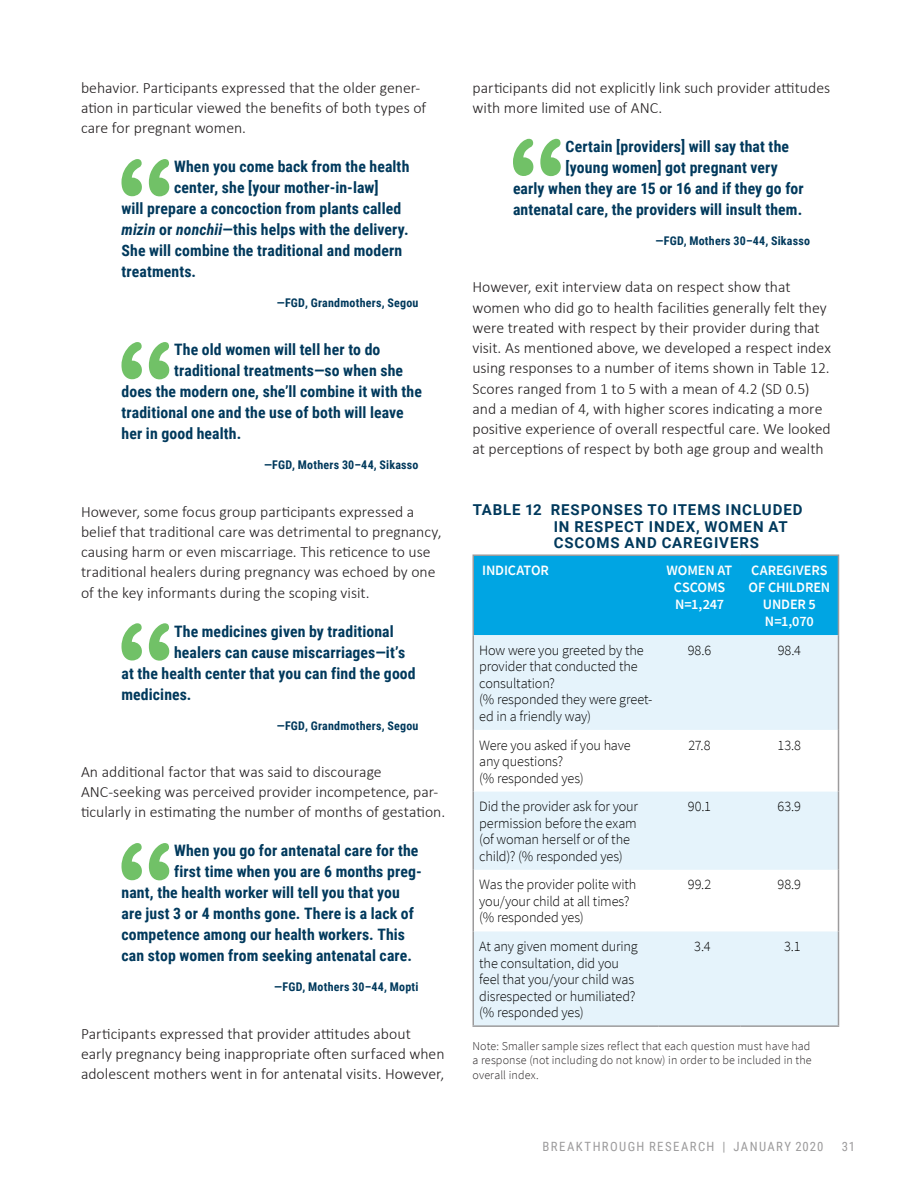
<style>
.page{position:relative;width:918px;height:1188px;background:#fff}
.page>*{position:absolute;margin:0;border:0;box-sizing:border-box;transform-origin:0 0}
.INLINE_QUOTE{font:127.35px "Arial Rounded MT Bold";color:#71c167}
.BODY_COPY{font:300 15.75px/20.2px "Calibri";color:#231f20}
.INLINE_QUOTE-2{font:700 15.75px "Roboto Condensed";letter-spacing:.005em;color:#00395c}
.TABLE_TITLE{font:700 15px/16.5px "Roboto";letter-spacing:.06em;color:#00395c}
.TABLE_-_CONTENT_-_LE{font:300 14.25px/16.5px "Source Sans Pro";letter-spacing:-.01em;color:#000}
.TABLE_-_ROW___COLUMN{font:600 14.25px/17.1px "Source Sans Pro";letter-spacing:-.01em;color:#fff;text-align:center}
.TABLE_-_CONTENT{font:300 14.25px "Source Sans Pro";letter-spacing:-.005em;color:#000}
.t1{font:12.75px "Roboto Condensed";letter-spacing:.11em;color:#9c9b9c}
.TABLE_TITLE-2{font:300 12px/14.4px "Source Sans Pro";letter-spacing:.01em;color:#231f20;text-align:justify}
.INLINE_QUOTE_AUTHOR{font:700 12px "Roboto Condensed";letter-spacing:.02em;color:#00395c}
.s1{font-style:italic}
</style>
<div class="page">
<div style="left:474px;top:556px;width:364px;height:79px;background:#00a5e3"></div>
<svg style="left:474px;top:635px;width:364px;height:390px;fill:#e5f3fb"></svg>
<hr style="left:472px;top:554px;width:187px;height:2px;background:#9c9b9c">
<hr style="left:472px;top:556px;width:2px;height:79px;background:#9c9b9c">
<hr style="left:659px;top:554px;width:81px;height:2px;background:#9c9b9c">
<hr style="left:740px;top:554px;width:99px;height:2px;background:#9c9b9c">
<hr style="left:838px;top:556px;width:1px;height:79px;background:#9c9b9c">
<hr style="left:472px;top:635px;width:2px;height:95px;background:#9c9b9c">
<hr style="left:838px;top:635px;width:1px;height:95px;background:#9c9b9c">
<hr style="left:472px;top:730px;width:2px;height:62px;background:#9c9b9c">
<hr style="left:838px;top:730px;width:1px;height:62px;background:#9c9b9c">
<hr style="left:472px;top:792px;width:2px;height:78px;background:#9c9b9c">
<hr style="left:838px;top:792px;width:1px;height:78px;background:#9c9b9c">
<hr style="left:472px;top:870px;width:2px;height:61px;background:#9c9b9c">
<hr style="left:838px;top:870px;width:1px;height:61px;background:#9c9b9c">
<hr style="left:472px;top:931px;width:2px;height:94px;background:#9c9b9c">
<hr style="left:838px;top:931px;width:1px;height:94px;background:#9c9b9c">
<hr style="left:472px;top:1025px;width:187px;height:2px;background:#9c9b9c">
<hr style="left:659px;top:1025px;width:81px;height:2px;background:#9c9b9c">
<hr style="left:740px;top:1025px;width:99px;height:2px;background:#9c9b9c">
<p class="BODY_COPY" style="left:81px;top:77px;width:347px">behavior. Participants expressed that the older gener&shy;ation in particular viewed the benefits of both types of care for pregnant women.</p>
<p class="INLINE_QUOTE" style="left:116px;top:131px;width:60px">“</p>
<p class="INLINE_QUOTE-2" style="left:174px;top:156px;width:237px">When you come back from the health</p>
<p class="INLINE_QUOTE-2" style="left:174px;top:177px;width:206px">center, she [your mother-in-law]</p>
<p class="INLINE_QUOTE-2" style="left:122px;top:198px;width:281px">will prepare a concoction from plants called</p>
<p class="INLINE_QUOTE-2" style="left:122px;top:219px;width:289px"><span class="s1">mizin</span> or <span class="s1">nonchii</span>—this helps with the delivery.</p>
<p class="INLINE_QUOTE-2" style="left:122px;top:240px;width:282px">She will combine the traditional and modern</p>
<p class="INLINE_QUOTE-2" style="left:122px;top:261px;width:76px">treatments.</p>
<p class="INLINE_QUOTE_AUTHOR" style="left:277px;top:295px;width:143px">—FGD, Grandmothers, Segou</p>
<p class="INLINE_QUOTE" style="left:116px;top:314px;width:60px">“</p>
<p class="INLINE_QUOTE-2" style="left:174px;top:339px;width:208px">The old women will tell her to do</p>
<p class="INLINE_QUOTE-2" style="left:174px;top:360px;width:230px">traditional treatments—so when she</p>
<p class="INLINE_QUOTE-2" style="left:122px;top:381px;width:302px">does the modern one, she’ll combine it with the</p>
<p class="INLINE_QUOTE-2" style="left:122px;top:402px;width:284px">traditional one and the use of both will leave</p>
<p class="INLINE_QUOTE-2" style="left:122px;top:423px;width:121px">her in good health.</p>
<p class="INLINE_QUOTE_AUTHOR" style="left:264px;top:457px;width:156px">—FGD, Mothers 30–44, Sikasso</p>
<p class="BODY_COPY" style="left:81px;top:501px;width:362px">However, some focus group participants expressed a belief that traditional care was detrimental to pregnancy, causing harm or even miscarriage. This reticence to use traditional healers during pregnancy was echoed by one of the key informants during the scoping visit.</p>
<p class="INLINE_QUOTE" style="left:116px;top:596px;width:60px">“</p>
<p class="INLINE_QUOTE-2" style="left:174px;top:620px;width:221px">The medicines given by traditional</p>
<p class="INLINE_QUOTE-2" style="left:174px;top:641px;width:233px">healers can cause miscarriages—it’s</p>
<p class="INLINE_QUOTE-2" style="left:122px;top:662px;width:296px">at the health center that you can find the good</p>
<p class="INLINE_QUOTE-2" style="left:122px;top:683px;width:72px">medicines.</p>
<p class="INLINE_QUOTE_AUTHOR" style="left:277px;top:717px;width:143px">—FGD, Grandmothers, Segou</p>
<p class="BODY_COPY" style="left:81px;top:761px;width:366px">An additional factor that was said to discourage<br>ANC-seeking was perceived provider incompetence, par&shy;ticularly in estimating the number of months of gestation.</p>
<p class="INLINE_QUOTE" style="left:116px;top:815px;width:60px">“</p>
<p class="INLINE_QUOTE-2" style="left:174px;top:840px;width:246px">When you go for antenatal care for the</p>
<p class="INLINE_QUOTE-2" style="left:174px;top:861px;width:249px">first time when you are 6 months preg-</p>
<p class="INLINE_QUOTE-2" style="left:122px;top:882px;width:280px">nant, the health worker will tell you that you</p>
<p class="INLINE_QUOTE-2" style="left:122px;top:903px;width:294px">are just 3 or 4 months gone. There is a lack of</p>
<p class="INLINE_QUOTE-2" style="left:122px;top:924px;width:285px">competence among our health workers. This</p>
<p class="INLINE_QUOTE-2" style="left:122px;top:945px;width:292px">can stop women from seeking antenatal care.</p>
<p class="INLINE_QUOTE_AUTHOR" style="left:274px;top:979px;width:146px">—FGD, Mothers 30–44, Mopti</p>
<p class="BODY_COPY" style="left:81px;top:1023px;width:365px">Participants expressed that provider attitudes about early pregnancy being inappropriate often surfaced when adolescent mothers went in for antenatal visits. However,</p>
<p class="BODY_COPY" style="left:472px;top:77px;width:359px">participants did not explicitly link such provider attitudes with more limited use of ANC.</p>
<p class="INLINE_QUOTE" style="left:507px;top:111px;width:60px">“</p>
<p class="INLINE_QUOTE-2" style="left:566px;top:135px;width:225px">Certain [providers] will say that the</p>
<p class="INLINE_QUOTE-2" style="left:566px;top:156px;width:214px">[young women] got pregnant very</p>
<p class="INLINE_QUOTE-2" style="left:513px;top:177px;width:292px">early when they are 15 or 16 and if they go for</p>
<p class="INLINE_QUOTE-2" style="left:513px;top:198px;width:291px">antenatal care, the providers will insult them.</p>
<p class="INLINE_QUOTE_AUTHOR" style="left:656px;top:232px;width:156px">—FGD, Mothers 30–44, Sikasso</p>
<p class="BODY_COPY" style="left:472px;top:277px;width:360px">However, exit interview data on respect show that women who did go to health facilities generally felt they were treated with respect by their provider during that visit. As mentioned above, we developed a respect index using responses to a number of items shown in Table 12.<br>Scores ranged from 1 to 5 with a mean of 4.2 (SD 0.5) and a median of 4, with higher scores indicating a more positive experience of overall respectful care. We looked at perceptions of respect by both age group and wealth</p>
<p class="TABLE_TITLE" style="left:554px;top:501px;width:250px;text-indent:-81px">TABLE 12 RESPONSES TO ITEMS INCLUDED<br>IN RESPECT INDEX, WOMEN AT<br>CSCOMS AND CAREGIVERS</p>
<p class="TABLE_-_ROW___COLUMN" style="left:482px;top:561px;width:68px">INDICATOR</p>
<p class="TABLE_-_ROW___COLUMN" style="left:667px;top:561px;width:67px">WOMEN AT<br>CSCOMS<br>N=1,247</p>
<p class="TABLE_-_ROW___COLUMN" style="left:749px;top:561px;width:83px">CAREGIVERS<br>OF CHILDREN<br>UNDER 5<br>N=1,070</p>
<p class="TABLE_-_CONTENT_-_LE" style="left:479px;top:642px;width:175px">How were you greeted by the provider that conducted the consultation?<br>(% responded they were greet&shy;ed in a friendly way)</p>
<p class="TABLE_-_CONTENT" style="left:688px;top:641px;width:25px">98.6</p>
<p class="TABLE_-_CONTENT" style="left:778px;top:641px;width:25px">98.4</p>
<p class="TABLE_-_CONTENT_-_LE" style="left:479px;top:737px;width:153px">Were you asked if you have any questions?<br>(% responded yes)</p>
<p class="TABLE_-_CONTENT" style="left:688px;top:736px;width:24px">27.8</p>
<p class="TABLE_-_CONTENT" style="left:778px;top:736px;width:25px">13.8</p>
<p class="TABLE_-_CONTENT_-_LE" style="left:479px;top:798px;width:160px">Did the provider ask for your permission before the exam (of woman herself or of the child)? (% responded yes)</p>
<p class="TABLE_-_CONTENT" style="left:688px;top:798px;width:25px">90.1</p>
<p class="TABLE_-_CONTENT" style="left:778px;top:798px;width:25px">63.9</p>
<p class="TABLE_-_CONTENT_-_LE" style="left:479px;top:877px;width:159px">Was the provider polite with you/your child at all times? (% responded yes)</p>
<p class="TABLE_-_CONTENT" style="left:688px;top:876px;width:25px">99.2</p>
<p class="TABLE_-_CONTENT" style="left:778px;top:876px;width:25px">98.9</p>
<p class="TABLE_-_CONTENT_-_LE" style="left:479px;top:938px;width:160px">At any given moment during the consultation, did you feel that you/your child was disrespected or humiliated? (% responded yes)</p>
<p class="TABLE_-_CONTENT" style="left:694px;top:938px;width:18px">3.4</p>
<p class="TABLE_-_CONTENT" style="left:784px;top:938px;width:18px">3.1</p>
<p class="TABLE_TITLE-2" style="left:472px;top:1039px;width:341px">Note: Smaller sample sizes reflect that each question must have had a response (not including do not know) in order to be included in the overall index.</p>
<p class="t1" style="left:543px;top:1137px;width:282px">BREAKTHROUGH RESEARCH | JANUARY 2020</p>
<p class="t1" style="left:842px;top:1137px;width:15px">31</p>
</div>
